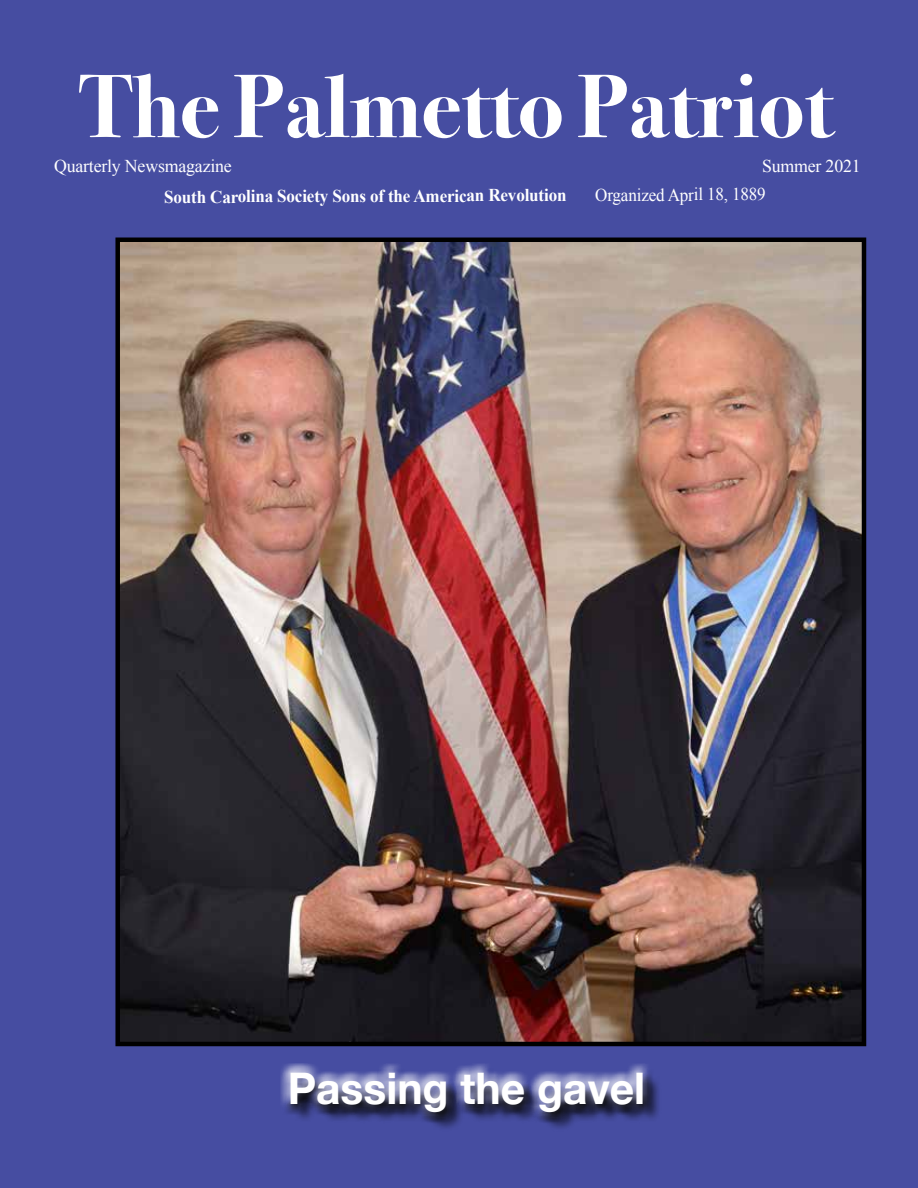
<style>
.page{position:relative;width:918px;height:1188px;background:#464da1}
.page>*{position:absolute;margin:0;border:0;box-sizing:border-box;transform-origin:0 0}
.t1{font:700 90px "Bodoni Svty Two ITCTT";color:#fff}
.t2{font:700 43.5px "Helvetica Neue";color:#fff}
.t3{font:700 18px "Times New Roman";letter-spacing:-.015em;color:#fff;scale:.95 1}
.t4{font:18px "Times New Roman";letter-spacing:-.01em;color:#fff}
.t5{font:18px "Times New Roman";letter-spacing:-.01em;color:#fff;scale:.95 1}
</style>
<div class="page">
<div style="left:293px;top:1075px;width:369px;height:57px;background:#000;opacity:.75"></div>
<div style="left:280px;top:1063px;width:372px;height:54px;background:#fff;opacity:.75"></div>
<div style="left:282px;top:1066px;width:372px;height:58px;background:#000;opacity:.75"></div>
<img style="left:120px;top:243px;width:741px;height:798px">
<div style="left:115px;top:238px;width:751px;height:808px;border:4px solid #000"></div>
<h1 class="t1" style="left:79px;top:32px;width:755px">The Palmetto Patriot</h1>
<p class="t4" style="left:54px;top:153px;width:179px">Quarterly Newsmagazine</p>
<p class="t4" style="left:762px;top:153px;width:100px">Summer 2021</p>
<p class="t3" style="left:164px;top:183px;width:425px">South Carolina Society Sons of the American Revolution</p>
<p class="t5" style="left:595px;top:182px;width:181px">Organized April 18, 1889</p>
<h2 class="t2" style="left:288px;top:1055px;width:359px">Passing the gavel</h2>
</div>
